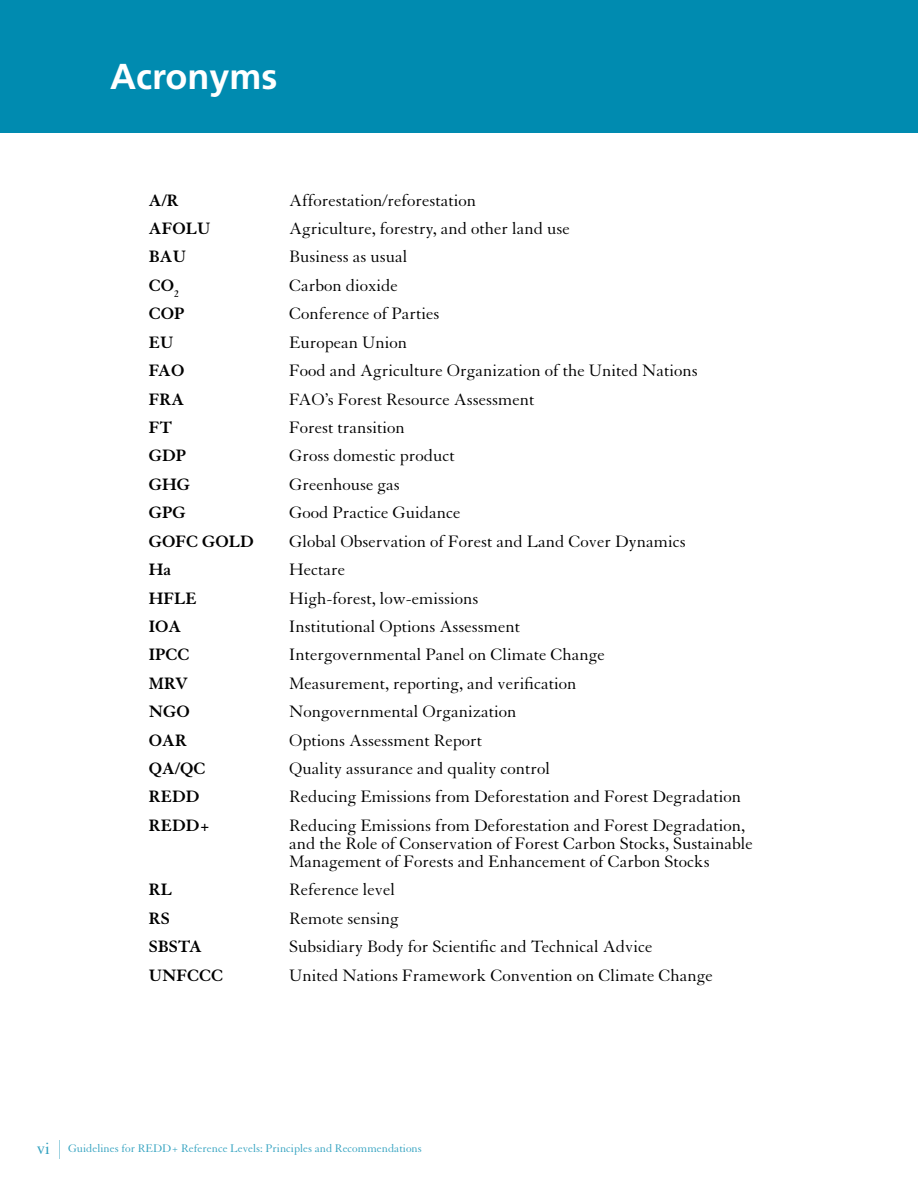
<style>
.page{position:relative;width:918px;height:1188px;background:#fff}
.page>*{position:absolute;margin:0;border:0;box-sizing:border-box;transform-origin:0 0}
.t1{font:700 36px "Frutiger";color:#fff}
.t2{font:18px/18px "Granjon LT Std";color:#000}
.t3{font:700 18px "Granjon LT Std";color:#000}
.t4{font:12px "Granjon LT Std";color:#33a2c0}
.s1{font-family:"Times";font-size:16.5px}
</style>
<div class="page">
<svg style="left:59px;top:1140px;width:1px;height:19px"></svg>
<div style="left:0;top:0;width:918px;height:132px;background:#008bb0"></div>
<h1 class="t1" style="left:110px;top:55px;width:169px">Acronyms</h1>
<p class="t3" style="left:149px;top:190px;width:32px">A/R</p>
<p class="t2" style="left:289px;top:191px;width:188px">Afforestation/reforestation</p>
<p class="t3" style="left:149px;top:219px;width:63px">AFOLU</p>
<p class="t2" style="left:289px;top:220px;width:282px">Agriculture, forestry, and other land use</p>
<p class="t3" style="left:149px;top:247px;width:39px">BAU</p>
<p class="t2" style="left:289px;top:248px;width:120px">Business as usual</p>
<p class="t3" style="left:149px;top:275px;width:32px">CO<sub>2</sub></p>
<p class="t2" style="left:289px;top:277px;width:110px">Carbon dioxide</p>
<p class="t3" style="left:149px;top:304px;width:37px">COP</p>
<p class="t2" style="left:289px;top:305px;width:152px">Conference of Parties</p>
<p class="t3" style="left:149px;top:332px;width:26px">EU</p>
<p class="t2" style="left:289px;top:334px;width:120px">European Union</p>
<p class="t3" style="left:149px;top:361px;width:37px">FAO</p>
<p class="t2" style="left:289px;top:362px;width:410px">Food and Agriculture Organization of the United Nations</p>
<p class="t3" style="left:149px;top:389px;width:37px">FRA</p>
<p class="t2" style="left:289px;top:390px;width:247px">FAO’s Forest Resource Assessment</p>
<p class="t3" style="left:149px;top:418px;width:25px">FT</p>
<p class="t2" style="left:289px;top:419px;width:117px">Forest transition</p>
<p class="t3" style="left:149px;top:446px;width:39px">GDP</p>
<p class="t2" style="left:289px;top:447px;width:167px">Gross domestic product</p>
<p class="t3" style="left:149px;top:474px;width:43px">GHG</p>
<p class="t2" style="left:289px;top:476px;width:112px">Greenhouse gas</p>
<p class="t3" style="left:149px;top:503px;width:39px">GPG</p>
<p class="t2" style="left:289px;top:504px;width:173px">Good Practice Guidance</p>
<p class="t3" style="left:149px;top:531px;width:107px">GOFC GOLD</p>
<p class="t2" style="left:289px;top:533px;width:398px">Global Observation of Forest and Land Cover Dynamics</p>
<p class="t3" style="left:149px;top:560px;width:24px">Ha</p>
<p class="t2" style="left:289px;top:561px;width:57px">Hectare</p>
<p class="t3" style="left:149px;top:588px;width:50px">HFLE</p>
<p class="t2" style="left:289px;top:589px;width:191px">High-forest, low-emissions</p>
<p class="t3" style="left:149px;top:617px;width:34px">IOA</p>
<p class="t2" style="left:289px;top:618px;width:232px">Institutional Options Assessment</p>
<p class="t3" style="left:149px;top:645px;width:42px">IPCC</p>
<p class="t2" style="left:289px;top:646px;width:317px">Intergovernmental Panel on Climate Change</p>
<p class="t3" style="left:149px;top:673px;width:41px">MRV</p>
<p class="t2" style="left:289px;top:675px;width:289px">Measurement, reporting, and verification</p>
<p class="t3" style="left:149px;top:702px;width:43px">NGO</p>
<p class="t2" style="left:289px;top:703px;width:229px">Nongovernmental Organization</p>
<p class="t3" style="left:149px;top:730px;width:40px">OAR</p>
<p class="t2" style="left:289px;top:731px;width:194px">Options Assessment Report</p>
<p class="t3" style="left:149px;top:759px;width:58px">QA/QC</p>
<p class="t2" style="left:289px;top:760px;width:262px">Quality assurance and quality control</p>
<p class="t3" style="left:149px;top:787px;width:52px">REDD</p>
<p class="t2" style="left:289px;top:788px;width:453px">Reducing Emissions from Deforestation and Forest Degradation</p>
<p class="t3" style="left:149px;top:815px;width:63px">REDD+</p>
<p class="t2" style="left:289px;top:817px;width:465px">Reducing Emissions from Deforestation and Forest Degradation, and the Role of Conservation of Forest Carbon Stocks, Sustainable<br>Management of Forests and Enhancement of Carbon Stocks</p>
<p class="t3" style="left:149px;top:880px;width:25px">RL</p>
<p class="t2" style="left:289px;top:881px;width:107px">Reference level</p>
<p class="t3" style="left:149px;top:908px;width:23px">RS</p>
<p class="t2" style="left:289px;top:910px;width:111px">Remote sensing</p>
<p class="t3" style="left:149px;top:937px;width:55px">SBSTA</p>
<p class="t2" style="left:289px;top:938px;width:365px">Subsidiary Body for Scientific and Technical Advice</p>
<p class="t3" style="left:149px;top:965px;width:76px">UNFCCC</p>
<p class="t2" style="left:289px;top:966px;width:425px">United Nations Framework Convention on Climate Change</p>
<p class="t4" style="left:37px;top:1142px;width:386px"><span class="s1">vi</span> Guidelines for REDD+ Reference Levels: Principles and Recommendations</p>
</div>
